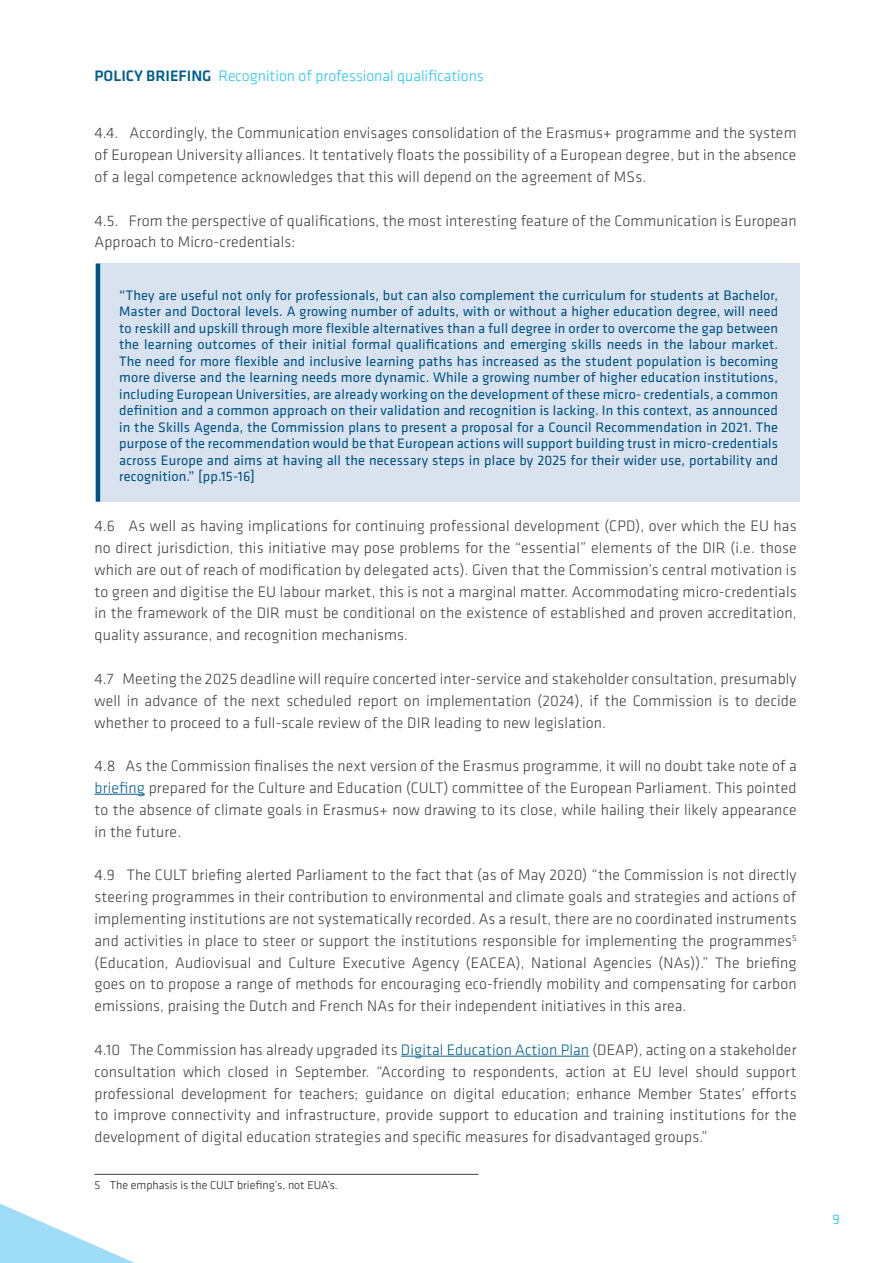
<style>
.page{position:relative;width:893px;height:1263px;background:#fff}
.page>*{position:absolute;margin:0;border:0;box-sizing:border-box;transform-origin:0 0}
.Text{font:300 15.75px/21.9px "Klavika Basic";letter-spacing:.01em;color:#3e3e3f;text-align:justify}
.t1{font:300 15.75px "Klavika Basic";color:#21c2f3}
.Table_text{font:14.25px/16.5px "Klavika Basic";letter-spacing:.01em;color:#005285;text-align:justify}
.t2{font:300 14.25px "Klavika Basic";color:#01bdf2}
.Footnote{font:300 12px "Klavika Basic";color:#231f20}
.s1{font-weight:500;color:#005d8f}
.s2{color:#005d8f}
</style>
<div class="page">
<svg style="left:0;top:1203px;width:135px;height:60px"></svg>
<hr style="left:94px;top:794px;width:51px;height:1px;background:#005d8f">
<hr style="left:401px;top:1056px;width:188px;height:1px;background:#005d8f">
<hr style="left:94px;top:1174px;width:384px;height:1px;background:#3e3e3f">
<div style="left:98px;top:264px;width:701px;height:238px;background:#d9e3ef"></div>
<hr style="left:96px;top:264px;width:4px;height:238px;background:#005285">
<p class="t1" style="left:94px;top:66px;width:391px"><span class="s1">POLICY BRIEFING</span> Recognition of professional qualifications</p>
<p class="Text" style="left:94px;top:122px;width:704px">4.4. Accordingly, the Communication envisages consolidation of the Erasmus+ programme and the system of European University alliances. It tentatively floats the possibility of a European degree, but in the absence of a legal competence acknowledges that this will depend on the agreement of MSs.</p>
<p class="Text" style="left:94px;top:209px;width:703px">4.5. From the perspective of qualifications, the most interesting feature of the Communication is European<br>Approach to Micro-credentials:</p>
<p class="Table_text" style="left:119px;top:286px;width:660px">“They are useful not only for professionals, but can also complement the curriculum for students at Bachelor, Master and Doctoral levels. A growing number of adults, with or without a higher education degree, will need to reskill and upskill through more flexible alternatives than a full degree in order to overcome the gap between the learning outcomes of their initial formal qualifications and emerging skills needs in the labour market.<br>The need for more flexible and inclusive learning paths has increased as the student population is becoming more diverse and the learning needs more dynamic. While a growing number of higher education institutions, including European Universities, are already working on the development of these micro- credentials, a common definition and a common approach on their validation and recognition is lacking. In this context, as announced in the Skills Agenda, the Commission plans to present a proposal for a Council Recommendation in 2021. The purpose of the recommendation would be that European actions will support building trust in micro-credentials across Europe and aims at having all the necessary steps in place by 2025 for their wider use, portability and recognition.” [pp.15-16]</p>
<p class="Text" style="left:94px;top:515px;width:704px">4.6 As well as having implications for continuing professional development (CPD), over which the EU has no direct jurisdiction, this initiative may pose problems for the “essential” elements of the DIR (i.e. those which are out of reach of modification by delegated acts). Given that the Commission’s central motivation is to green and digitise the EU labour market, this is not a marginal matter. Accommodating micro-credentials in the framework of the DIR must be conditional on the existence of established and proven accreditation, quality assurance, and recognition mechanisms.</p>
<p class="Text" style="left:94px;top:667px;width:704px">4.7 Meeting the 2025 deadline will require concerted inter-service and stakeholder consultation, presumably well in advance of the next scheduled report on implementation (2024), if the Commission is to decide whether to proceed to a full-scale review of the DIR leading to new legislation.</p>
<p class="Text" style="left:94px;top:755px;width:704px">4.8 As the Commission finalises the next version of the Erasmus programme, it will no doubt take note of a <span class="s2">briefing</span> prepared for the Culture and Education (CULT) committee of the European Parliament. This pointed to the absence of climate goals in Erasmus+ now drawing to its close, while hailing their likely appearance in the future.</p>
<p class="Text" style="left:94px;top:864px;width:704px">4.9 The CULT briefing alerted Parliament to the fact that (as of May 2020) “the Commission is not directly steering programmes in their contribution to environmental and climate goals and strategies and actions of implementing institutions are not systematically recorded. As a result, there are no coordinated instruments and activities in place to steer or support the institutions responsible for implementing the programmes<sup>5 </sup>(Education, Audiovisual and Culture Executive Agency (EACEA), National Agencies (NAs)).” The briefing goes on to propose a range of methods for encouraging eco-friendly mobility and compensating for carbon emissions, praising the Dutch and French NAs for their independent initiatives in this area.</p>
<p class="Text" style="left:94px;top:1039px;width:704px">4.10 The Commission has already upgraded its <span class="s2">Digital Education Action Plan</span> (DEAP), acting on a stakeholder consultation which closed in September. “According to respondents, action at EU level should support professional development for teachers; guidance on digital education; enhance Member States’ efforts to improve connectivity and infrastructure, provide support to education and training institutions for the development of digital education strategies and specific measures for disadvantaged groups.”</p>
<p class="Footnote" style="left:94px;top:1177px;width:245px">5 The emphasis is the CULT briefing’s, not EUA’s.</p>
<p class="t2" style="left:832px;top:1210px;width:9px">9</p>
</div>
